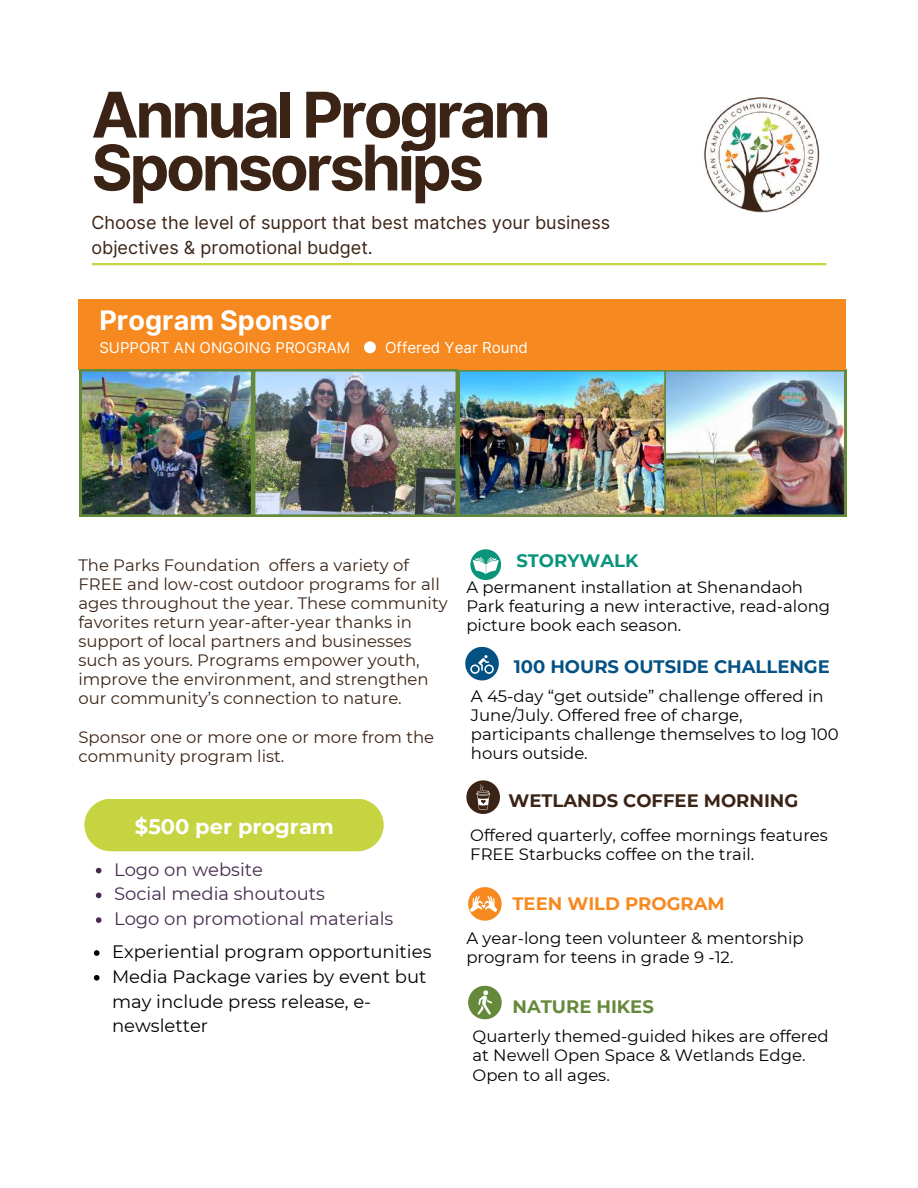
<style>
.page{position:relative;width:918px;height:1188px;background:#fff}
.page>*{position:absolute;margin:0;border:0;box-sizing:border-box;transform-origin:0 0}
.t1{font:700 63px/52.8px "Inter";letter-spacing:-.05em;color:#3b2416}
.t2{font:700 27px "Inter";color:#fff}
.t3{font:700 21px "Montserrat";color:#fff}
.t4{font:18px/24.8px "Montserrat";color:#000}
.t5{font:18px/24.8px "Inter";color:#3b2416}
.t6{font:18px/24.8px "Montserrat";color:#452b4e}
.t7{font:700 18px "Montserrat";color:#045184}
.t8{font:700 18px "Montserrat";color:#3b2416}
.t9{font:700 18px "Montserrat";color:#f6891f}
.t10{font:700 18px "Montserrat";color:#65893b}
.t11{font:700 18px "Montserrat";color:#0a947b}
.t12{font:16.5px/19.2px "Montserrat";color:#000}
.t13{font:16.5px/19.2px "Montserrat";color:#3b2416}
.t14{font:15.15px "Inter";color:#fff}
.t15{font:15px "Inter";color:#fff}
</style>
<div class="page">
<div style="left:78px;top:299px;width:768px;height:70px;background:#f6891f"></div>
<img style="left:80px;top:369px;width:766px;height:148px">
<img style="left:704px;top:97px;width:116px;height:116px">
<div style="left:364px;top:341px;width:12px;height:12px;background:#fff;border-radius:50%"></div>
<hr style="left:92px;top:263px;width:734px;height:2px;background:#c6d441">
<div style="left:84px;top:799px;width:300px;height:52px;background:#c6d441;border-radius:26px"></div>
<svg style="left:470px;top:549px;width:31px;height:31px"></svg>
<svg style="left:465px;top:647px;width:34px;height:33px"></svg>
<svg style="left:466px;top:780px;width:34px;height:34px"></svg>
<svg style="left:468px;top:986px;width:34px;height:33px"></svg>
<svg style="left:468px;top:887px;width:34px;height:34px"></svg>
<svg style="left:96px;top:868px;width:5px;height:5px"></svg>
<svg style="left:96px;top:893px;width:5px;height:5px"></svg>
<svg style="left:96px;top:917px;width:5px;height:6px"></svg>
<svg style="left:94px;top:950px;width:6px;height:6px"></svg>
<svg style="left:94px;top:975px;width:6px;height:6px"></svg>
<h1 class="t1" style="left:91px;top:88px;width:461px">Annual Program<br>Sponsorships</h1>
<p class="t5" style="left:91px;top:210px;width:520px">Choose the level of support that best matches your business objectives &amp; promotional budget.</p>
<h2 class="t2" style="left:99px;top:304px;width:234px">Program Sponsor</h2>
<p class="t15" style="left:99px;top:339px;width:253px">SUPPORT AN ONGOING PROGRAM</p>
<p class="t14" style="left:385px;top:339px;width:144px">Offered Year Round</p>
<p class="t13" style="left:78px;top:555px;width:371px">The Parks Foundation offers a variety of FREE and low-cost outdoor programs for all ages throughout the year. These community favorites return year-after-year thanks in support of local partners and businesses such as yours. Programs empower youth, improve the environment, and strengthen our community’s connection to nature.</p>
<p class="t13" style="left:78px;top:727px;width:357px">Sponsor one or more one or more from the community program list.</p>
<p class="t3" style="left:135px;top:814px;width:201px">$500 per program</p>
<p class="t6" style="left:114px;top:857px;width:281px">Logo on website<br>Social media shoutouts<br>Logo on promotional materials</p>
<p class="t4" style="left:112px;top:939px;width:321px">Experiential program opportunities<br>Media Package varies by event but may include press release, e&shy;newsletter</p>
<p class="t11" style="left:516px;top:550px;width:124px">STORYWALK</p>
<p class="t12" style="left:466px;top:577px;width:365px">A permanent installation at Shenandaoh<br>Park featuring a new interactive, read-along picture book each season.</p>
<p class="t7" style="left:514px;top:656px;width:318px">100 HOURS OUTSIDE CHALLENGE</p>
<p class="t12" style="left:471px;top:686px;width:369px">A 45-day “get outside” challenge offered in June/July. Offered free of charge, participants challenge themselves to log 100 hours outside.</p>
<p class="t8" style="left:508px;top:790px;width:291px">WETLANDS COFFEE MORNING</p>
<p class="t12" style="left:470px;top:826px;width:359px">Offered quarterly, coffee mornings features<br>FREE Starbucks coffee on the trail.</p>
<p class="t9" style="left:512px;top:893px;width:214px">TEEN WILD PROGRAM</p>
<p class="t12" style="left:466px;top:929px;width:339px">A year-long teen volunteer &amp; mentorship program for teens in grade 9 -12.</p>
<p class="t10" style="left:512px;top:996px;width:143px">NATURE HIKES</p>
<p class="t12" style="left:473px;top:1027px;width:358px">Quarterly themed-guided hikes are offered at Newell Open Space &amp; Wetlands Edge.<br>Open to all ages.</p>
</div>
